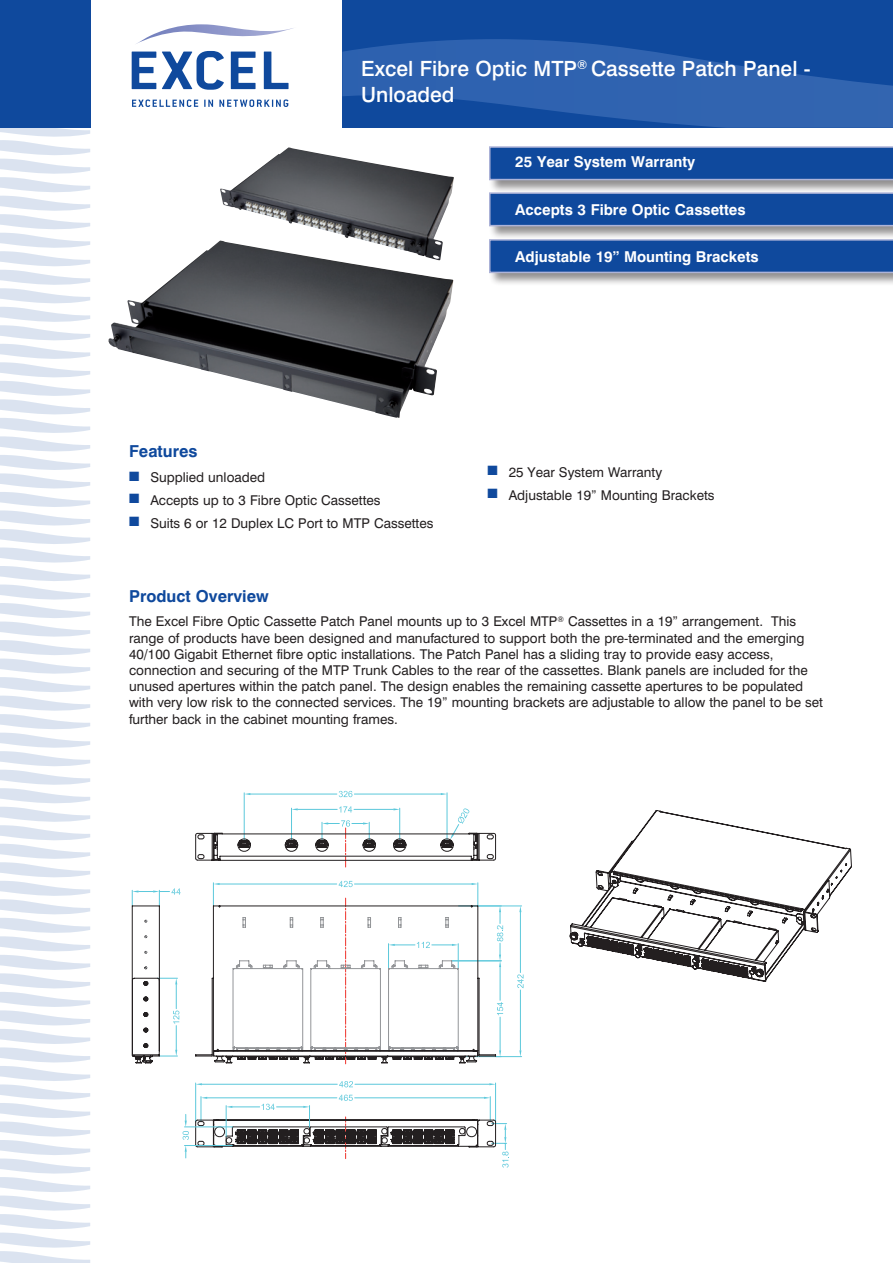
<style>
.page{position:relative;width:893px;height:1263px;background:#fff}
.page>*{position:absolute;margin:0;border:0;box-sizing:border-box;transform-origin:0 0}
.t1{font:500 21px/25.5px "Swiss 721 BT";color:#fff}
.t2{font:700 16.5px "Swiss 721 BT";color:#0f499d}
.t3{font:700 15px "Swiss 721 BT";color:#fff}
.t4{font:13.5px/16.2px "Swiss 721 BT";color:#231f20}
.s1{color:#0f499d}
</style>
<div class="page">
<svg style="left:0;top:128px;width:90px;height:1135px"></svg>
<div style="left:342px;top:0;width:551px;height:128px;background:#0f499d"></div>
<svg style="left:342px;top:39px;width:551px;height:89px"></svg>
<svg style="left:132px;top:52px;width:24px;height:37px"></svg>
<svg style="left:162px;top:51px;width:62px;height:39px"></svg>
<svg style="left:231px;top:52px;width:25px;height:37px"></svg>
<svg style="left:264px;top:52px;width:25px;height:37px"></svg>
<svg style="left:132px;top:99px;width:66px;height:8px"></svg>
<svg style="left:204px;top:100px;width:9px;height:7px"></svg>
<svg style="left:219px;top:99px;width:69px;height:8px"></svg>
<svg style="left:136px;top:24px;width:157px;height:20px"></svg>
<div style="left:0;top:0;width:90px;height:128px;background:#0f499d"></div>
<div style="left:488px;top:145px;width:405px;height:55px;background:#231f20;opacity:.5"></div>
<svg style="left:488px;top:146px;width:405px;height:35px;background:#2256a3"></svg>
<div style="left:488px;top:191px;width:405px;height:55px;background:#231f20;opacity:.5"></div>
<svg style="left:488px;top:192px;width:405px;height:35px;background:#2256a3"></svg>
<div style="left:488px;top:238px;width:405px;height:55px;background:#231f20;opacity:.5"></div>
<svg style="left:488px;top:238px;width:405px;height:36px;background:#285aa5"></svg>
<img style="left:108px;top:241px;width:346px;height:177px">
<img style="left:220px;top:147px;width:234px;height:113px">
<hr style="left:500px;top:967px;width:1px;height:33px;background:#5bc8db">
<hr style="left:500px;top:1017px;width:1px;height:33px;background:#5bc8db">
<svg style="left:497px;top:1002px;width:7px;height:13px"></svg>
<hr style="left:244px;top:793px;width:1px;height:47px;background:#5bc8db">
<hr style="left:447px;top:793px;width:1px;height:48px;background:#5bc8db">
<hr style="left:250px;top:794px;width:87px;height:1px;background:#5bc8db">
<hr style="left:354px;top:794px;width:87px;height:1px;background:#5bc8db">
<svg style="left:244px;top:793px;width:6px;height:2px"></svg>
<svg style="left:441px;top:793px;width:6px;height:2px"></svg>
<svg style="left:339px;top:791px;width:13px;height:6px"></svg>
<hr style="left:291px;top:808px;width:1px;height:32px;background:#5bc8db">
<hr style="left:399px;top:808px;width:1px;height:33px;background:#5bc8db">
<hr style="left:298px;top:809px;width:39px;height:1px;background:#5bc8db">
<hr style="left:354px;top:809px;width:39px;height:1px;background:#5bc8db">
<svg style="left:393px;top:808px;width:7px;height:2px"></svg>
<svg style="left:339px;top:806px;width:13px;height:6px"></svg>
<svg style="left:322px;top:820px;width:48px;height:12px"></svg>
<hr style="left:452px;top:960px;width:49px;height:1px;background:#5bc8db">
<svg style="left:497px;top:906px;width:6px;height:61px"></svg>
<hr style="left:478px;top:905px;width:44px;height:1px;background:#5bc8db">
<hr style="left:520px;top:990px;width:1px;height:60px;background:#5bc8db">
<hr style="left:520px;top:912px;width:1px;height:60px;background:#5bc8db">
<svg style="left:496px;top:1050px;width:26px;height:7px"></svg>
<svg style="left:517px;top:974px;width:6px;height:14px"></svg>
<svg style="left:447px;top:808px;width:22px;height:24px"></svg>
<svg style="left:144px;top:920px;width:1px;height:65px"></svg>
<svg style="left:145px;top:832px;width:351px;height:307px"></svg>
<hr style="left:184px;top:1126px;width:49px;height:1px;background:#5bc8db">
<hr style="left:184px;top:1145px;width:48px;height:1px;background:#5bc8db">
<svg style="left:183px;top:1114px;width:6px;height:44px"></svg>
<svg style="left:195px;top:1094px;width:314px;height:73px"></svg>
<svg style="left:569px;top:810px;width:283px;height:172px"></svg>
<h1 class="t1" style="left:361px;top:56px;width:451px">Excel Fibre Optic MTP<sup>®</sup> Cassette Patch Panel -<br>Unloaded</h1>
<p class="t3" style="left:515px;top:153px;width:182px">25 Year System Warranty</p>
<p class="t3" style="left:515px;top:200px;width:232px">Accepts 3 Fibre Optic Cassettes</p>
<p class="t3" style="left:515px;top:247px;width:245px">Adjustable 19” Mounting Brackets</p>
<p class="t2" style="left:129px;top:441px;width:70px">Features</p>
<p class="t4" style="left:129px;top:469px;width:138px"><span class="s1">■</span> Supplied unloaded</p>
<p class="t4" style="left:129px;top:492px;width:253px"><span class="s1">■</span> Accepts up to 3 Fibre Optic Cassettes</p>
<p class="t4" style="left:129px;top:515px;width:306px"><span class="s1">■</span> Suits 6 or 12 Duplex LC Port to MTP Cassettes</p>
<p class="t4" style="left:487px;top:464px;width:176px"><span class="s1">■</span> 25 Year System Warranty</p>
<p class="t4" style="left:487px;top:487px;width:229px"><span class="s1">■</span> Adjustable 19” Mounting Brackets</p>
<p class="t2" style="left:129px;top:586px;width:141px">Product Overview</p>
<p class="t4" style="left:129px;top:613px;width:695px">The Excel Fibre Optic Cassette Patch Panel mounts up to 3 Excel MTP<sup>®</sup> Cassettes in a 19” arrangement. This range of products have been designed and manufactured to support both the pre-terminated and the emerging 40/100 Gigabit Ethernet fibre optic installations. The Patch Panel has a sliding tray to provide easy access, connection and securing of the MTP Trunk Cables to the rear of the cassettes. Blank panels are included for the unused apertures within the patch panel. The design enables the remaining cassette apertures to be populated with very low risk to the connected services. The 19” mounting brackets are adjustable to allow the panel to be set further back in the cabinet mounting frames.</p>
</div>
